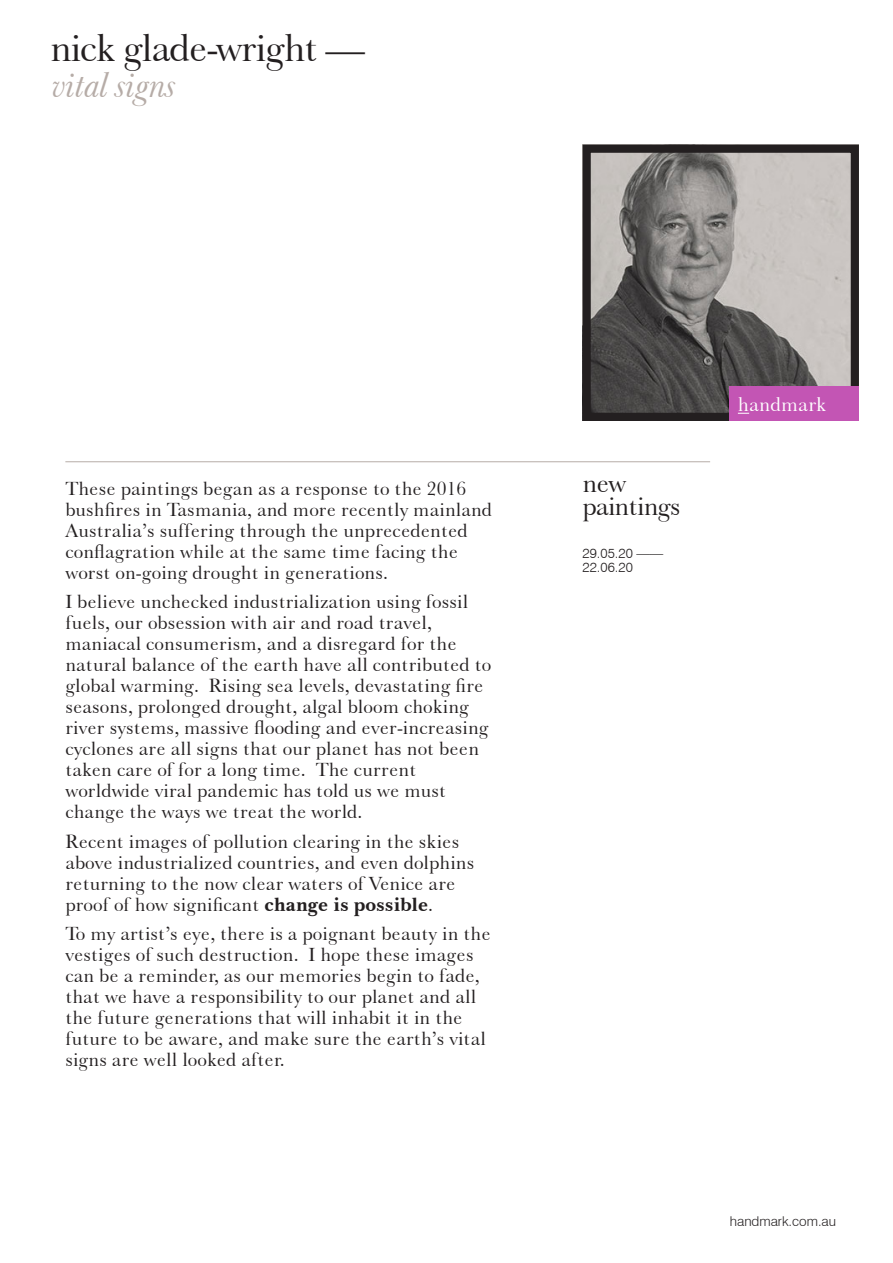
<style>
.page{position:relative;width:893px;height:1263px;background:#fff}
.page>*{position:absolute;margin:0;border:0;box-sizing:border-box;transform-origin:0 0}
.ARTIST_NAME{font:39.6px "Baskerville No 2 BT";letter-spacing:-.04em;color:#231f20}
.EXHIBITION_TITLE{font:italic 36.6px "Baskerville No 2 BT";letter-spacing:-.04em;color:#b6aca7}
.CATEGORY{font:26.85px/22.5px "Baskerville No 2 BT";letter-spacing:-.04em;color:#231f20}
.t1{font:20.25px "Baskerville No 2 BT";color:#fff}
.t2{font:19.5px/21px "Baskerville No 2 BT";color:#231f20}
.DATES{font:300 13.5px/13.5px "Swiss 721 BT";color:#231f20}
.s1{font-weight:700}
</style>
<div class="page">
<img style="left:592px;top:154px;width:258px;height:258px">
<div style="left:583px;top:145px;width:276px;height:276px;border:8px solid #231f20"></div>
<hr style="left:65px;top:461px;width:645px;height:1px;background:#b6aca7">
<div style="left:730px;top:387px;width:129px;height:34px;background:#c355b4"></div>
<p class="ARTIST_NAME" style="left:50px;top:23px;width:316px">nick glade-wright —</p>
<p class="EXHIBITION_TITLE" style="left:52px;top:62px;width:126px">vital signs</p>
<p class="t2" style="left:65px;top:477px;width:428px">These paintings began as a response to the 2016 bushfires in Tasmania, and more recently mainland Australia’s suffering through the unprecedented conflagration while at the same time facing the worst on-going drought in generations.</p>
<p class="t2" style="left:65px;top:591px;width:428px">I believe unchecked industrialization using fossil fuels, our obsession with air and road travel, maniacal consumerism, and a disregard for the natural balance of the earth have all contributed to global warming. Rising sea levels, devastating fire seasons, prolonged drought, algal bloom choking river systems, massive flooding and ever-increasing cyclones are all signs that our planet has not been taken care of for a long time. The current worldwide viral pandemic has told us we must change the ways we treat the world.</p>
<p class="t2" style="left:65px;top:830px;width:411px">Recent images of pollution clearing in the skies above industrialized countries, and even dolphins returning to the now clear waters of Venice are proof of how significant <span class="s1">change is possible</span>.</p>
<p class="t2" style="left:65px;top:923px;width:427px">To my artist’s eye, there is a poignant beauty in the vestiges of such destruction. I hope these images can be a reminder, as our memories begin to fade, that we have a responsibility to our planet and all the future generations that will inhabit it in the future to be aware, and make sure the earth’s vital signs are well looked after.</p>
<p class="CATEGORY" style="left:583px;top:471px;width:100px">new paintings</p>
<p class="DATES" style="left:583px;top:547px;width:82px">29.05.20 ——<br>22.06.20</p>
<p class="t1" style="left:738px;top:391px;width:90px">handmark</p>
<p class="DATES" style="left:730px;top:1215px;width:108px">handmark.com.au</p>
</div>
